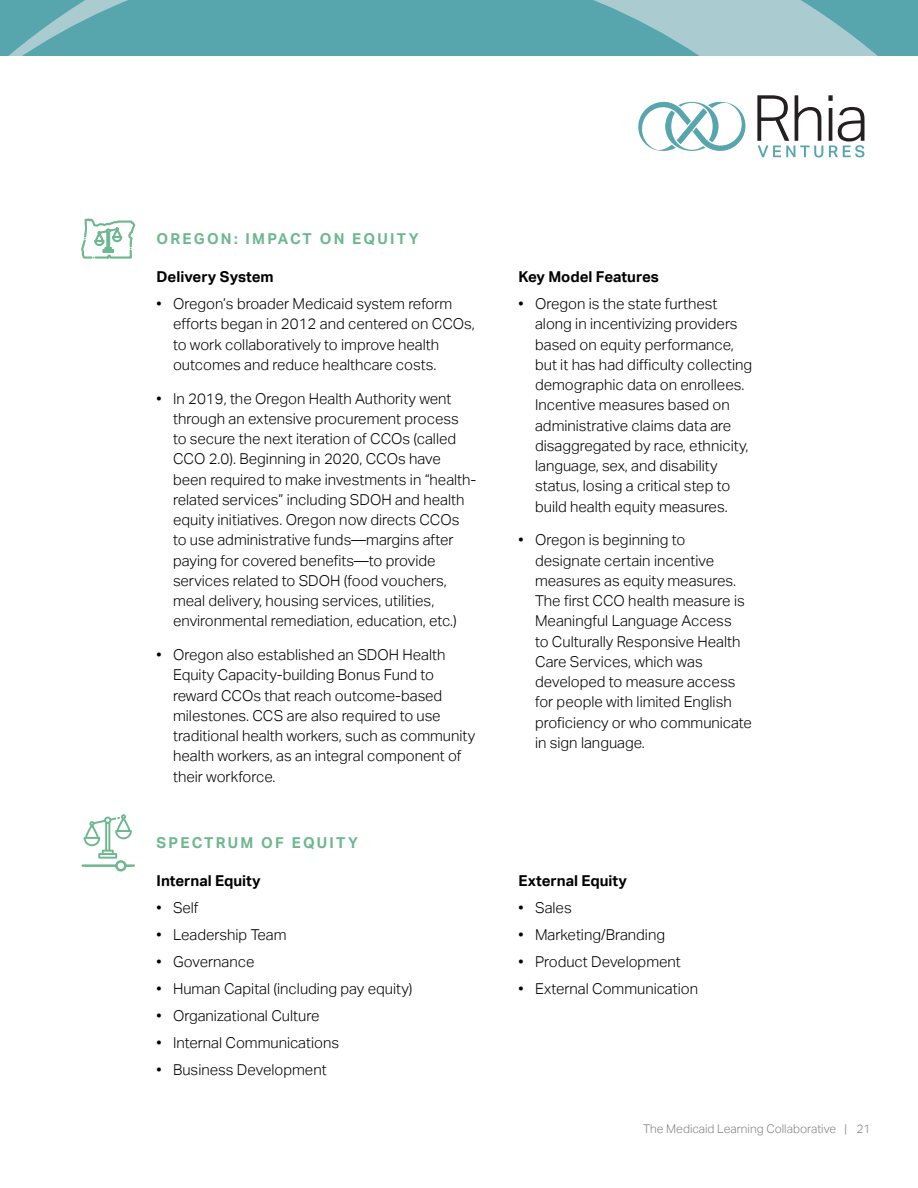
<style>
.page{position:relative;width:918px;height:1188px;background:#fff}
.page>*{position:absolute;margin:0;border:0;box-sizing:border-box;transform-origin:0 0}
.t1{font:300 15px/20.2px "Aktiv Grotesk";color:#000}
.t2{font:700 15px "Aktiv Grotesk";color:#000}
.t3{font:700 15px "Aktiv Grotesk";letter-spacing:.15em;color:#6db790}
.t4{font:300 12px "Aktiv Grotesk";color:#808285}
</style>
<div class="page">
<svg style="left:0;top:0;width:918px;height:56px;background:#6aaeb5"></svg>
<svg style="left:638px;top:102px;width:108px;height:49px"></svg>
<svg style="left:757px;top:95px;width:107px;height:62px"></svg>
<svg style="left:81px;top:218px;width:55px;height:41px"></svg>
<svg style="left:84px;top:814px;width:48px;height:45px"></svg>
<hr style="left:83px;top:864px;width:51px;height:3px;background:#6db790">
<svg style="left:116px;top:861px;width:9px;height:9px"></svg>
<div style="left:115px;top:860px;width:12px;height:12px;border:2px solid #6db790;border-radius:50%"></div>
<p class="t3" style="left:157px;top:230px;width:264px">OREGON: IMPACT ON EQUITY</p>
<p class="t2" style="left:157px;top:268px;width:119px">Delivery System</p>
<p class="t1" style="left:173px;top:294px;width:303px;text-indent:-16px">• Oregon’s broader Medicaid system reform efforts began in 2012 and centered on CCOs, to work collaboratively to improve health outcomes and reduce healthcare costs.</p>
<p class="t1" style="left:173px;top:388px;width:305px;text-indent:-16px">• In 2019, the Oregon Health Authority went through an extensive procurement process<br>to secure the next iteration of CCOs (called CCO 2.0). Beginning in 2020, CCOs have been required to make investments in “health&shy;related services” including SDOH and health equity initiatives. Oregon now directs CCOs to use administrative funds—margins after paying for covered benefits—to provide services related to SDOH (food vouchers, meal delivery, housing services, utilities, environmental remediation, education, etc.)</p>
<p class="t1" style="left:173px;top:645px;width:304px;text-indent:-16px">• Oregon also established an SDOH Health Equity Capacity-building Bonus Fund to reward CCOs that reach outcome-based milestones. CCS are also required to use traditional health workers, such as community health workers, as an integral component of their workforce.</p>
<p class="t3" style="left:157px;top:834px;width:203px">SPECTRUM OF EQUITY</p>
<p class="t2" style="left:157px;top:873px;width:106px">Internal Equity</p>
<p class="t1" style="left:157px;top:898px;width:43px">• Self</p>
<p class="t1" style="left:157px;top:925px;width:131px">• Leadership Team</p>
<p class="t1" style="left:157px;top:952px;width:99px">• Governance</p>
<p class="t1" style="left:157px;top:979px;width:257px">• Human Capital (including pay equity)</p>
<p class="t1" style="left:157px;top:1006px;width:164px">• Organizational Culture</p>
<p class="t1" style="left:157px;top:1033px;width:184px">• Internal Communications</p>
<p class="t1" style="left:157px;top:1060px;width:172px">• Business Development</p>
<p class="t2" style="left:519px;top:268px;width:142px">Key Model Features</p>
<p class="t1" style="left:535px;top:294px;width:219px;text-indent:-16px">• Oregon is the state furthest along in incentivizing providers based on equity performance, but it has had difficulty collecting demographic data on enrollees.<br>Incentive measures based on administrative claims data are disaggregated by race, ethnicity, language, sex, and disability status, losing a critical step to build health equity measures.</p>
<p class="t1" style="left:535px;top:530px;width:218px;text-indent:-16px">• Oregon is beginning to designate certain incentive measures as equity measures.<br>The first CCO health measure is<br>Meaningful Language Access<br>to Culturally Responsive Health<br>Care Services, which was developed to measure access for people with limited English proficiency or who communicate in sign language.</p>
<p class="t2" style="left:519px;top:872px;width:110px">External Equity</p>
<p class="t1" style="left:519px;top:898px;width:55px">• Sales</p>
<p class="t1" style="left:519px;top:925px;width:148px">• Marketing/Branding</p>
<p class="t1" style="left:519px;top:952px;width:164px">• Product Development</p>
<p class="t1" style="left:519px;top:979px;width:181px">• External Communication</p>
<p class="t4" style="left:643px;top:1122px;width:229px">The Medicaid Learning Collaborative | 21</p>
</div>
